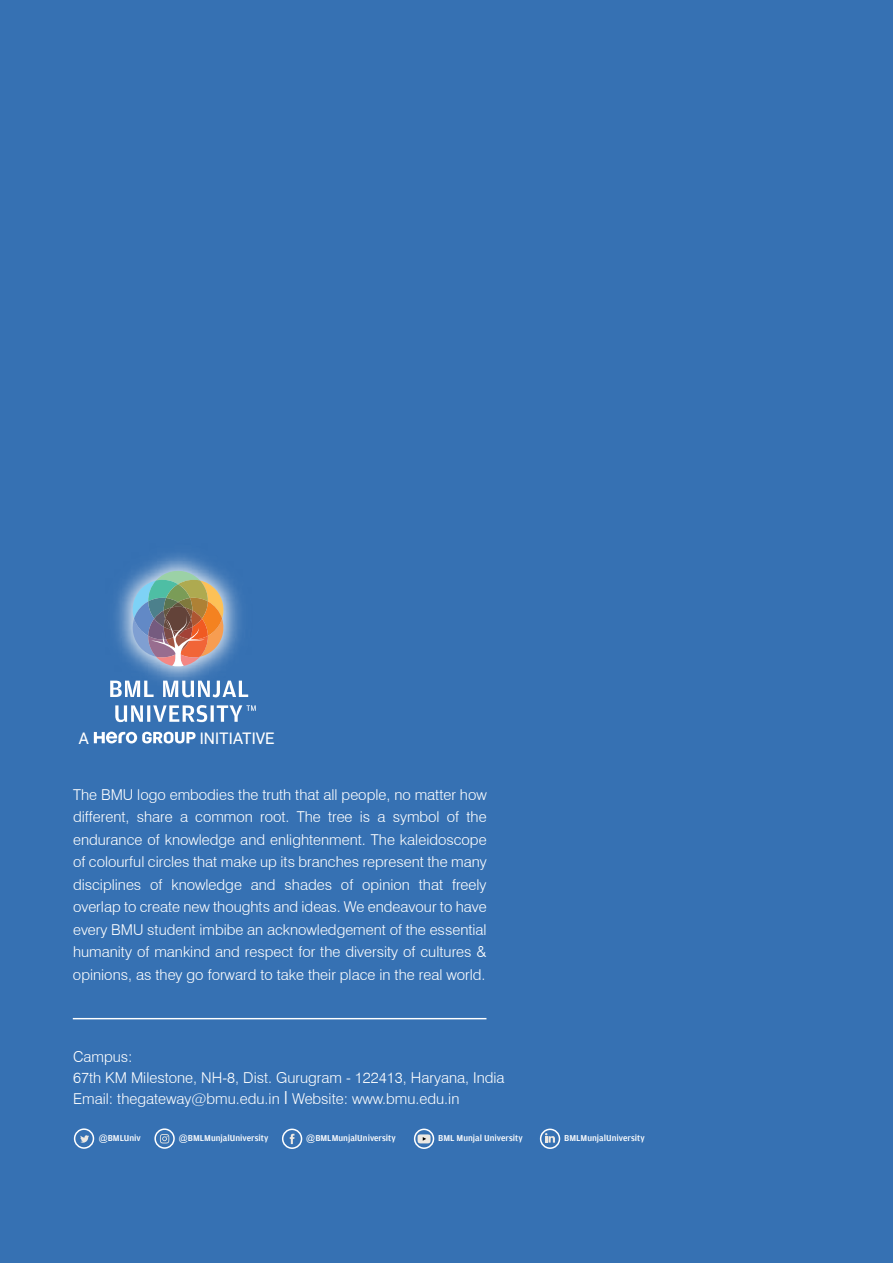
<style>
.page{position:relative;width:893px;height:1263px;background:#3671b3}
.page>*{position:absolute;margin:0;border:0;box-sizing:border-box;transform-origin:0 0}
.t1{font:16.05px "Flama Basic";color:#fff}
.t2{font:300 15px/22.5px "Swiss 721 BT";color:#fff;text-align:justify}
.t3{font:500 9px "Amplitude";color:#fff}
.s1{font-size:18px}
.s2{font-family:"Arial";font-weight:400;font-size:8.85px}
</style>
<div class="page">
<hr style="left:73px;top:1018px;width:413px;height:1px;background:#fff">
<img style="left:110px;top:554px;width:132px;height:127px">
<svg style="left:110px;top:681px;width:146px;height:41px"></svg>
<svg style="left:131px;top:569px;width:94px;height:98px;background:#99938d"></svg>
<svg style="left:94px;top:731px;width:102px;height:12px"></svg>
<div style="left:154px;top:1128px;width:21px;height:21px;border:2px solid #fff;border-radius:50%"></div>
<svg style="left:160px;top:1134px;width:9px;height:9px"></svg>
<div style="left:74px;top:1128px;width:20px;height:21px;border:2px solid #fff;border-radius:50%"></div>
<svg style="left:80px;top:1135px;width:9px;height:8px"></svg>
<div style="left:282px;top:1128px;width:20px;height:21px;border:2px solid #fff;border-radius:50%"></div>
<svg style="left:290px;top:1134px;width:4px;height:10px"></svg>
<div style="left:540px;top:1128px;width:20px;height:21px;border:2px solid #fff;border-radius:50%"></div>
<svg style="left:545px;top:1133px;width:10px;height:10px"></svg>
<div style="left:414px;top:1128px;width:20px;height:21px;border:2px solid #fff;border-radius:50%"></div>
<svg style="left:418px;top:1134px;width:13px;height:9px"></svg>
<p class="t1" style="left:79px;top:726px;width:12px">A</p>
<p class="t1" style="left:200px;top:726px;width:77px">INITIATIVE</p>
<p class="t2" style="left:73px;top:783px;width:415px">The BMU logo embodies the truth that all people, no matter how different, share a common root. The tree is a symbol of the endurance of knowledge and enlightenment. The kaleidoscope of colourful circles that make up its branches represent the many disciplines of knowledge and shades of opinion that freely overlap to create new thoughts and ideas. We endeavour to have every BMU student imbibe an acknowledgement of the essential humanity of mankind and respect for the diversity of cultures &amp; opinions, as they go forward to take their place in the real world.</p>
<p class="t2" style="left:73px;top:1045px;width:61px">Campus:</p>
<p class="t2" style="left:73px;top:1066px;width:433px">67th KM Milestone, NH-8, Dist. Gurugram - 122413, Haryana, India</p>
<p class="t2" style="left:73px;top:1087px;width:388px">Email: thegateway@bmu.edu.in <span class="s1">I</span> Website: www.bmu.edu.in</p>
<p class="t3" style="left:99px;top:1133px;width:44px"><span class="s2">@</span>BMLUniv</p>
<p class="t3" style="left:179px;top:1133px;width:91px"><span class="s2">@</span>BMLMunjalUniversity</p>
<p class="t3" style="left:306px;top:1133px;width:91px"><span class="s2">@</span>BMLMunjalUniversity</p>
<p class="t3" style="left:438px;top:1133px;width:86px">BML Munjal University</p>
<p class="t3" style="left:564px;top:1133px;width:82px">BMLMunjalUniversity</p>
</div>
